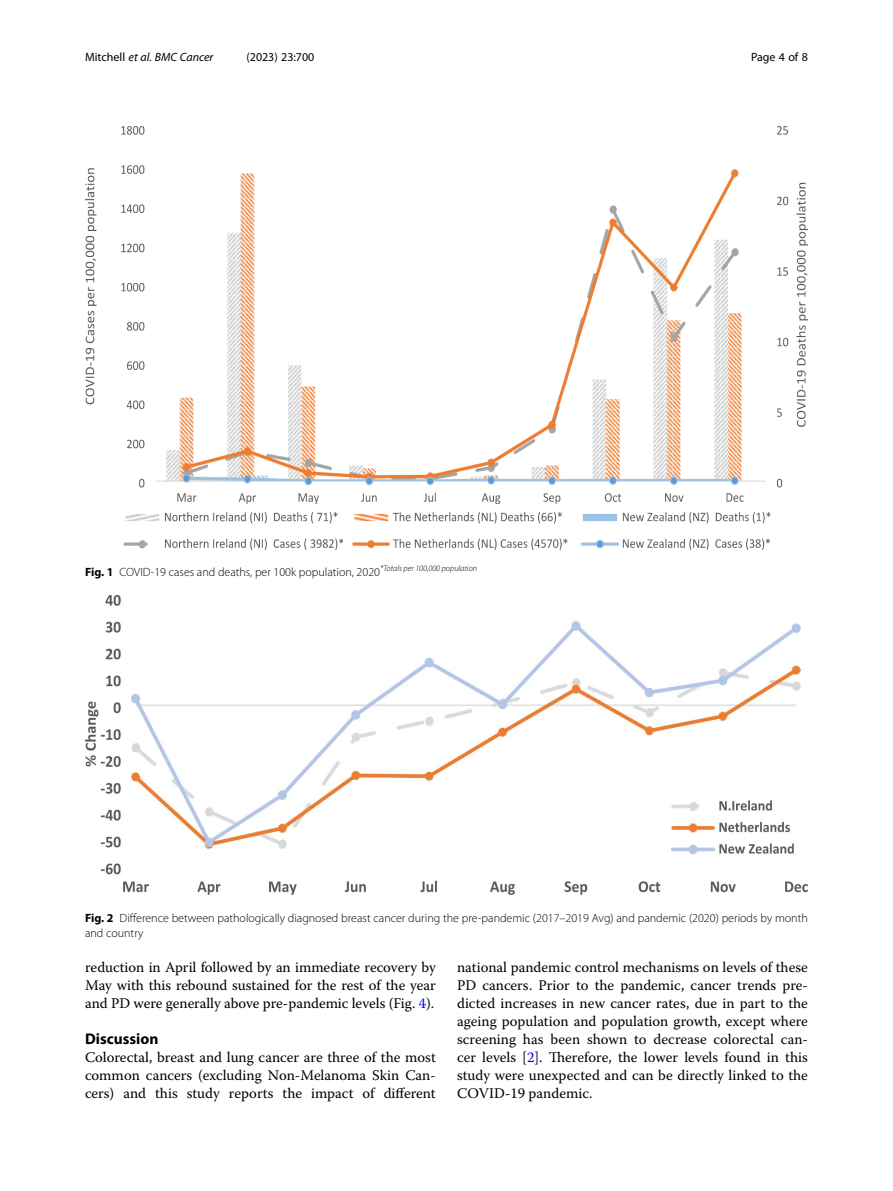
<style>
.page{position:relative;width:893px;height:1191px;background:#fff}
.page>*{position:absolute;margin:0;border:0;box-sizing:border-box;transform-origin:0 0}
.Head_1{font:700 15.45px "Myriad Pro";color:#000}
.Body_Text{font:14.7px/18px "Warnock Pro";color:#000;text-align:justify}
.Figure_Caption{font:300 12px/15px "Myriad Pro";color:#000}
.t1{font:italic 12px "Myriad Pro";color:#000}
.t2{font:12px "Myriad Pro";color:#000}
.s1{font-style:normal}
.s2{font-weight:700}
.s3{color:#00f}
</style>
<div class="page">
<img style="left:85px;top:595px;width:723px;height:299px">
<img style="left:85px;top:126px;width:723px;height:423px">
<p class="t1" style="left:85px;top:50px;width:130px"><span class="s1">Mitchell</span> et al. BMC Cancer</p>
<p class="t2" style="left:246px;top:50px;width:70px">(2023) 23:700</p>
<p class="t2" style="left:751px;top:50px;width:58px">Page 4 of 8</p>
<p class="Figure_Caption" style="left:85px;top:565px;width:394px"><span class="s2">Fig. 1</span> COVID-19 cases and deaths, per 100k population, 2020<sup>*Totals</sup> <sup>per</sup> <sup>100,000</sup> <sup>population</sup></p>
<p class="Figure_Caption" style="left:85px;top:910px;width:724px"><span class="s2">Fig. 2</span> Difference between pathologically diagnosed breast cancer during the pre-pandemic (2017–2019 Avg) and pandemic (2020) periods by month and country</p>
<p class="Body_Text" style="left:85px;top:958px;width:352px">reduction in April followed by an immediate recovery by May with this rebound sustained for the rest of the year and PD were generally above pre-pandemic levels (Fig. <span class="s3">4</span>).</p>
<p class="Head_1" style="left:85px;top:1029px;width:75px">Discussion</p>
<p class="Body_Text" style="left:85px;top:1048px;width:352px">Colorectal, breast and lung cancer are three of the most common cancers (excluding Non-Melanoma Skin Can&shy;cers) and this study reports the impact of different</p>
<p class="Body_Text" style="left:457px;top:958px;width:352px">national pandemic control mechanisms on levels of these PD cancers. Prior to the pandemic, cancer trends pre&shy;dicted increases in new cancer rates, due in part to the ageing population and population growth, except where screening has been shown to decrease colorectal can&shy;cer levels [<span class="s3">2</span>]. Therefore, the lower levels found in this study were unexpected and can be directly linked to the COVID-19 pandemic.</p>
</div>
